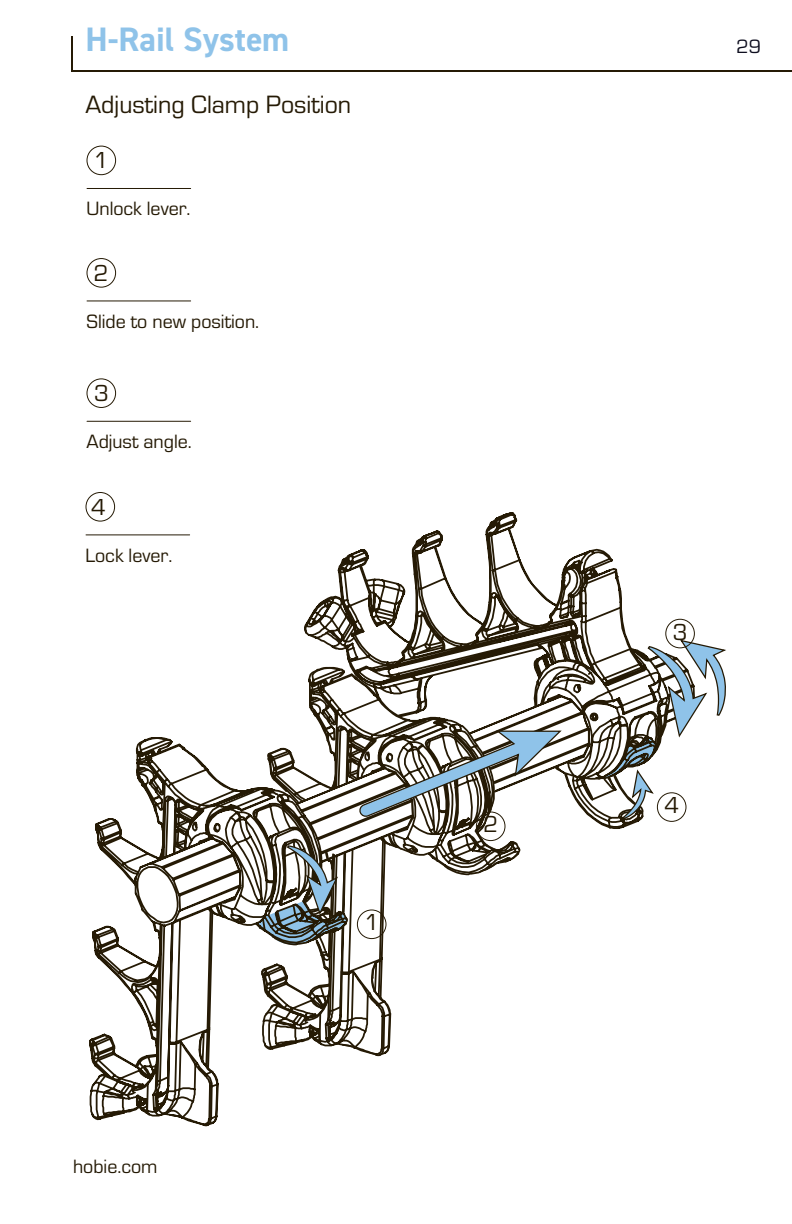
<style>
.page{position:relative;width:792px;height:1224px;background:#fff}
.page>*{position:absolute;margin:0;border:0;box-sizing:border-box;transform-origin:0 0}
.t1{font:700 34px "DIN2014";color:#8fc3e9}
.t2{font:26px "Eurostile";color:#251a05}
.t3{font:24px "Eurostile";color:#251a05}
.t4{font:20px "Eurostile";color:#251a05}
.t5{font:20px "Eurostile";color:#0e0e1f}
</style>
<div class="page">
<hr style="left:72px;top:70px;width:720px;height:2px;background:#251a05">
<hr style="left:71px;top:36px;width:2px;height:36px;background:#251a05">
<svg style="left:87px;top:511px;width:608px;height:616px"></svg>
<svg style="left:261px;top:666px;width:384px;height:391px"></svg>
<svg style="left:257px;top:844px;width:90px;height:103px"></svg>
<svg style="left:357px;top:639px;width:369px;height:237px"></svg>
<div style="left:86px;top:146px;width:30px;height:29px;border:1px solid #251a05;border-radius:50%"></div>
<hr style="left:87px;top:188px;width:104px;height:1px;background:#251a05">
<div style="left:357px;top:909px;width:30px;height:30px;border:1px solid #251a05;border-radius:50%"></div>
<div style="left:86px;top:258px;width:30px;height:30px;border:1px solid #251a05;border-radius:50%"></div>
<hr style="left:87px;top:300px;width:104px;height:1px;background:#251a05">
<div style="left:86px;top:378px;width:30px;height:30px;border:1px solid #251a05;border-radius:50%"></div>
<hr style="left:87px;top:421px;width:104px;height:1px;background:#251a05">
<div style="left:85px;top:492px;width:30px;height:30px;border:1px solid #251a05;border-radius:50%"></div>
<hr style="left:86px;top:534px;width:104px;height:1px;background:#251a05">
<div style="left:476px;top:811px;width:30px;height:30px;border:1px solid #251a05;border-radius:50%"></div>
<div style="left:665px;top:619px;width:30px;height:29px;border:1px solid #251a05;border-radius:50%"></div>
<div style="left:657px;top:792px;width:30px;height:30px;border:1px solid #251a05;border-radius:50%"></div>
<h1 class="t1" style="left:86px;top:17px;width:205px">H-Rail System</h1>
<h2 class="t2" style="left:85px;top:87px;width:267px">Adjusting Clamp Position</h2>
<p class="t3" style="left:94px;top:144px;width:16px">1</p>
<p class="t4" style="left:87px;top:195px;width:106px">Unlock lever.</p>
<p class="t3" style="left:94px;top:257px;width:16px">2</p>
<p class="t4" style="left:87px;top:308px;width:174px">Slide to new position.</p>
<p class="t3" style="left:94px;top:377px;width:16px">3</p>
<p class="t4" style="left:87px;top:428px;width:107px">Adjust angle.</p>
<p class="t3" style="left:91px;top:491px;width:16px">4</p>
<p class="t4" style="left:86px;top:541px;width:88px">Lock lever.</p>
<p class="t4" style="left:73px;top:1153px;width:86px">hobie.com</p>
<p class="t3" style="left:364px;top:906px;width:16px">1</p>
<p class="t3" style="left:483px;top:808px;width:16px">2</p>
<p class="t5" style="left:736px;top:33px;width:26px">29</p>
<p class="t3" style="left:673px;top:615px;width:16px">3</p>
<p class="t3" style="left:664px;top:789px;width:16px">4</p>
</div>
